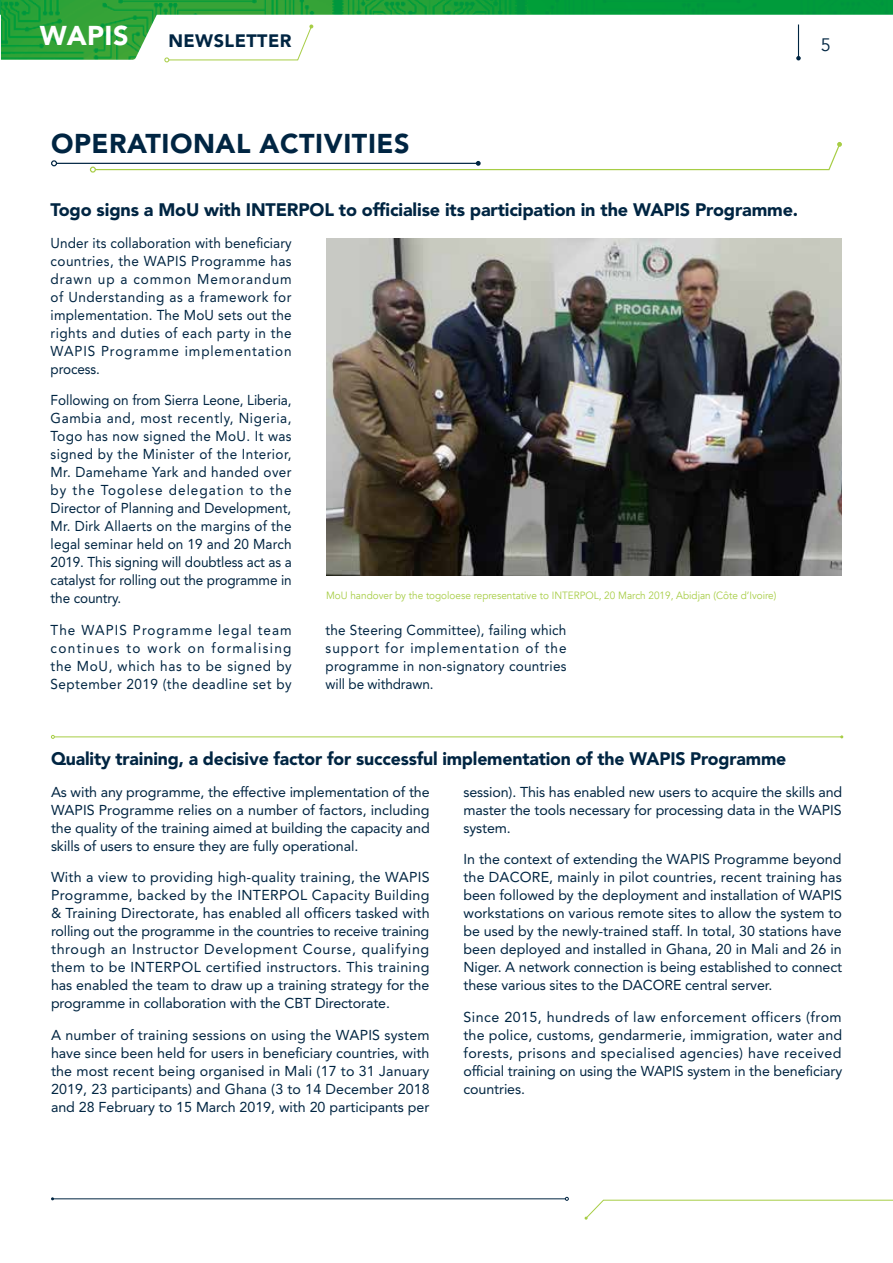
<style>
.page{position:relative;width:893px;height:1263px;background:#fff}
.page>*{position:absolute;margin:0;border:0;box-sizing:border-box;transform-origin:0 0}
.Header_2{font:900 27px "Avenir LT Std";letter-spacing:.02em;color:#002542}
.t1{font:900 27px "Avenir LT Std";letter-spacing:.015em;color:#fff}
.title_2_columns{font:900 18px "Avenir LT Std";letter-spacing:-.01em;color:#002542}
.t2{font:900 18px "Avenir";letter-spacing:.025em;color:#002542}
.t3{font:18px "Avenir";color:#002542}
.TXT_2_column{font:14.25px/18px "Avenir LT Std";letter-spacing:-.01em;color:#002542;text-align:justify}
.txt_3{font:14.25px/18px "Avenir LT Std";letter-spacing:.015em;color:#002542;text-align:justify;scale:.95 1}
.Citation{font:10.5px "Avenir";color:#a7cd45;scale:.95 1}
</style>
<div class="page">
<img style="left:0;top:0;width:1px;height:59px">
<img style="left:1px;top:0;width:892px;height:60px">
<hr style="left:53px;top:1198px;width:512px;height:1px;background:#002542">
<svg style="left:565px;top:1197px;width:4px;height:4px"></svg>
<svg style="left:585px;top:1199px;width:308px;height:21px"></svg>
<hr style="left:798px;top:25px;width:1px;height:33px;background:#002542">
<svg style="left:796px;top:56px;width:5px;height:4px"></svg>
<svg style="left:164px;top:25px;width:149px;height:37px"></svg>
<hr style="left:54px;top:736px;width:788px;height:1px;background:#a7cd45">
<svg style="left:51px;top:735px;width:4px;height:4px"></svg>
<hr style="left:56px;top:163px;width:422px;height:1px;background:#002542">
<svg style="left:51px;top:160px;width:6px;height:6px"></svg>
<svg style="left:90px;top:142px;width:752px;height:31px"></svg>
<img style="left:326px;top:238px;width:516px;height:338px">
<h1 class="t1" style="left:40px;top:19px;width:90px">WAPIS</h1>
<p class="t2" style="left:168px;top:25px;width:125px">NEWSLETTER</p>
<p class="t3" style="left:821px;top:34px;width:12px">5</p>
<p class="Header_2" style="left:51px;top:127px;width:360px">OPERATIONAL ACTIVITIES</p>
<p class="title_2_columns" style="left:51px;top:199px;width:749px">Togo signs a MoU with INTERPOL to officialise its participation in the WAPIS Programme.</p>
<p class="txt_3" style="left:51px;top:234px;width:255px">Under its collaboration with beneficiary countries, the WAPIS Programme has drawn up a common Memorandum of Understanding as a framework for implementation. The MoU sets out the rights and duties of each party in the WAPIS Programme implementation process.</p>
<p class="txt_3" style="left:51px;top:391px;width:255px">Following on from Sierra Leone, Liberia, Gambia and, most recently, Nigeria, Togo has now signed the MoU. It was signed by the Minister of the Interior, Mr. Damehame Yark and handed over by the Togolese delegation to the Director of Planning and Development, Mr. Dirk Allaerts on the margins of the legal seminar held on 19 and 20 March 2019. This signing will doubtless act as a catalyst for rolling out the programme in the country.</p>
<p class="txt_3" style="left:51px;top:621px;width:255px">The WAPIS Programme legal team continues to work on formalising the MoU, which has to be signed by September 2019 (the deadline set by</p>
<p class="txt_3" style="left:326px;top:621px;width:255px">the Steering Committee), failing which support for implementation of the programme in non-signatory countries will be withdrawn.</p>
<p class="Citation" style="left:326px;top:589px;width:476px">MoU handover by the togoloese representative to INTERPOL, 20 March 2019, Abidjan (Côte d’Ivoire)</p>
<p class="title_2_columns" style="left:51px;top:748px;width:737px">Quality training, a decisive factor for successful implementation of the WAPIS Programme</p>
<p class="TXT_2_column" style="left:51px;top:783px;width:380px">As with any programme, the effective implementation of the WAPIS Programme relies on a number of factors, including the quality of the training aimed at building the capacity and skills of users to ensure they are fully operational.</p>
<p class="TXT_2_column" style="left:51px;top:868px;width:380px">With a view to providing high-quality training, the WAPIS Programme, backed by the INTERPOL Capacity Building &amp; Training Directorate, has enabled all officers tasked with rolling out the programme in the countries to receive training through an Instructor Development Course, qualifying them to be INTERPOL certified instructors. This training has enabled the team to draw up a training strategy for the programme in collaboration with the CBT Directorate.</p>
<p class="TXT_2_column" style="left:51px;top:1026px;width:380px">A number of training sessions on using the WAPIS system have since been held for users in beneficiary countries, with the most recent being organised in Mali (17 to 31 January 2019, 23 participants) and Ghana (3 to 14 December 2018 and 28 February to 15 March 2019, with 20 participants per</p>
<p class="TXT_2_column" style="left:463px;top:783px;width:380px">session). This has enabled new users to acquire the skills and master the tools necessary for processing data in the WAPIS system.</p>
<p class="TXT_2_column" style="left:463px;top:850px;width:380px">In the context of extending the WAPIS Programme beyond the DACORE, mainly in pilot countries, recent training has been followed by the deployment and installation of WAPIS workstations on various remote sites to allow the system to be used by the newly-trained staff. In total, 30 stations have been deployed and installed in Ghana, 20 in Mali and 26 in Niger. A network connection is being established to connect these various sites to the DACORE central server.</p>
<p class="TXT_2_column" style="left:463px;top:1008px;width:380px">Since 2015, hundreds of law enforcement officers (from the police, customs, gendarmerie, immigration, water and forests, prisons and specialised agencies) have received official training on using the WAPIS system in the beneficiary countries.</p>
</div>
